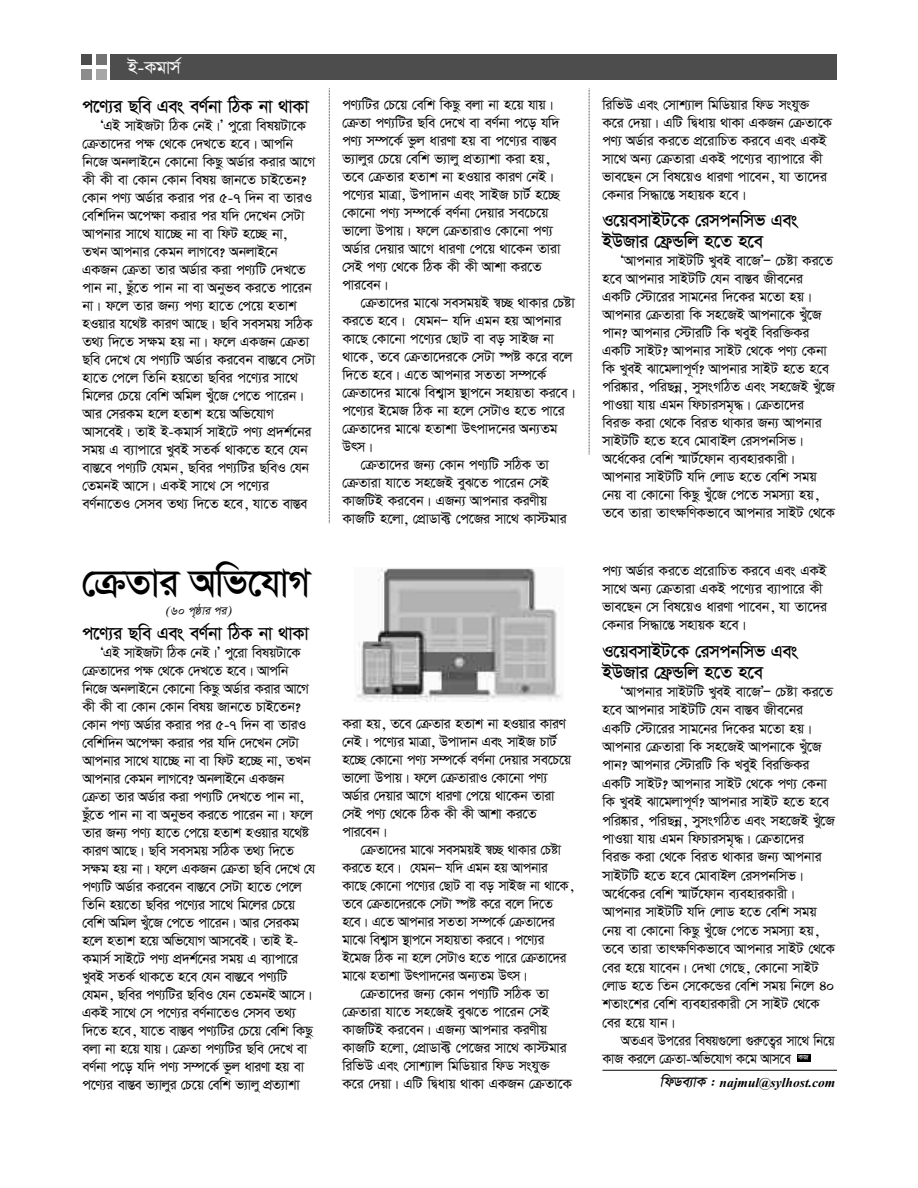
<style>
.page{position:relative;width:918px;height:1188px;background:#fff}
.page>*{position:absolute;margin:0;border:0;box-sizing:border-box;transform-origin:0 0}
.t1{font:700 45px "Sutonny MJ";color:#000}
.t2{font:700 21px/21px "Sutonny MJ";color:#000}
.t3{font:21px "Sutonny MJ";color:#fff}
.t4{font:16.5px/18px "Sutonny MJ";color:#000}
.t5{font:16.5px/18px "Sutonny MJ";color:#000;scale:.96 1}
.t6{font:16.5px/18.5px "Sutonny MJ";color:#000;scale:.95 1}
.t7{font:italic 700 13.5px "Times New Roman";color:#000}
.t8{font:italic 13.5px "Sutonny MJ";color:#000}
.t9{font:9px "Sutonny MJ";color:#fff}
.s1{font-family:"Sutonny MJ";font-size:16.5px}
</style>
<div class="page">
<div style="left:111px;top:54px;width:726px;height:26px;background:#4d4d4d"></div>
<div style="left:81px;top:54px;width:11px;height:11px;background:#4d4d4d"></div>
<div style="left:96px;top:54px;width:11px;height:11px;background:#737373"></div>
<div style="left:81px;top:69px;width:11px;height:11px;background:#8c8c8c"></div>
<div style="left:96px;top:69px;width:11px;height:11px;background:#a6a6a6"></div>
<svg style="left:589px;top:88px;width:1px;height:367px"></svg>
<svg style="left:329px;top:88px;width:1px;height:436px"></svg>
<div style="left:797px;top:1054px;width:14px;height:8px;background:#000"></div>
<img style="left:357px;top:568px;width:205px;height:134px">
<hr style="left:602px;top:1070px;width:235px;height:1px;background:#000">
<p class="t3" style="left:128px;top:54px;width:60px">B-KGVM©</p>
<p class="t2" style="left:82px;top:95px;width:228px">C‡Y¨I QWE GES EY©BV WVK BV _VKV</p>
<p class="t4" style="left:82px;top:116px;width:234px;text-indent:18px">ÔGB MVBRUV WVK †BB|Õ CY‡IV WELQUV‡K †ΜZV‡`I C¶ †_‡K †`L‡Z N‡E| AVCWB WB‡R ABJVB‡B †KV‡BV WKQZAW©VI KIVI AV‡M KX KX EV †KVB †KVB WELQ RVB‡Z PVB‡ZB? †KVB CY¨ AW©VI KIVI CI 5-7 W`B EV ZVII †EWKW`B A‡C¶V KIVI CI HW` †`‡LB †MUV AVCBVI MV‡_ HV‡”Q BV EV WDU N‡”Q BV, ZLB AVCBVI †KGB JVM‡E? ABJVB‡B GKRB †ΜZV ZVI AW©VI KIV CY¨WU †`L‡Z CVB BV, QUZ‡Z CVB BV EV ABYFE KI‡Z CV‡IB BV| D‡J ZVI RB¨ CY¨ NV‡Z †C‡Q NZVK NIQVI H‡_Ó KVIY AV‡Q| QWE MEMGQ MWVK Z_¨ W`‡Z M¶G NQ BV| D‡J GKRB †ΜZV QWE †`‡L †H CY¨WU AW©VI KI‡EB EV¯Í‡E †MUV NV‡Z †C‡J WZWB NQ‡ZV QWEI C‡Y¨I MV‡_ WG‡JI †P‡Q †EWK AWGJ LUY‡R †C‡Z CV‡IB| AVI †MIKG N‡J NZVK N‡Q AWF‡HVM AVM‡EB| ZVB B-KGVM©MVB‡U CY¨ CÖ`K©‡BI MGQ G E¨VCV‡I LYEB MZK©_VK‡Z N‡E †HB EV¯Í‡E CY¨WU †HGB, QWEI CY¨WUI QWEI †HB †ZGBB AV‡M| GKB MV‡_ †M C‡Y¨I EY©BV‡ZI †MME Z_¨ W`‡Z N‡E, HV‡Z EV¯ÍE</p>
<h1 class="t1" style="left:82px;top:555px;width:228px">†ΜZVI AWF‡HVM</h1>
<p class="t8" style="left:166px;top:602px;width:68px">(60 c„ôvi ci)</p>
<p class="t2" style="left:82px;top:622px;width:228px">C‡Y¨I QWE GES EY©BV WVK BV _VKV</p>
<p class="t4" style="left:82px;top:643px;width:236px;text-indent:19px">ÔGB MVBRUV WVK †BB|Õ C‡YIV WELQUV‡K †ΜZV‡`I C¶ †_‡K †`L‡Z N‡E| AVCWB<br>WB‡R ABJVB‡B †KV‡BV WKQZAWV©I KIVI AV‡M KX KX EV †KVB †KVB WELQ RVB‡Z PVB‡ZB? †KVB CY¨ AWV©I KIVI CI 5-7 W`B EV ZVII †EWKW`B A‡C¶V KIVI CI HW` †`‡LB †MUV AVCBVI MV‡_ HV‡”Q BV EV WDU N‡”Q BV, ZLB AVCBVI †KGB JVM‡E? ABJVB‡B GKRB<br>†ΜZV ZVI AWV©I KIV CY¨WU †`L‡Z CVB BV, Q‡ZUZ CVB BV EV ABFY E KI‡Z CV‡IB BV| D‡J ZVI RB¨ CY¨ NV‡Z †C‡Q NZVK NIQVI H‡_Ó KVIY AV‡Q| QWE MEMGQ MWVK Z_¨ W`‡Z M¶G NQ BV| D‡J GKRB †ΜZV QWE †`‡L †H CY¨WU AWV©I KI‡EB EV¯‡ÍE †MUV NV‡Z †C‡J WZWB NQ‡ZV QWEI C‡Y¨I MV‡_ WG‡JI †P‡Q †EWK AWGJ L‡YUR †C‡Z CV‡IB| AVI †MIKG N‡J NZVK N‡Q AWF‡HVM AVM‡EB| ZVB B-KGVM©MVB‡U CY¨ C`ÖK‡©BI MGQ G E¨VCV‡I<br>LEY B MZK©_VK‡Z N‡E †HB EV¯‡ÍE CY¨WU †HGB, QWEI CY¨WUI QWEI †HB †ZGBB AV‡M| GKB MV‡_ †M C‡Y¨I EYB© V‡ZI †MME Z_¨ W`‡Z N‡E, HV‡Z EV¯EÍ CY¨WUI †P‡Q †EWK WKQZ EJV BV N‡Q HVQ| †ΜZV CY¨WUI QWE †`‡L EV EYB© V C‡O HW` CY¨ M¤Ú‡K©FJZ AVIYV NQ EV C‡Y¨I EV¯EÍ F¨VJIY †P‡Q †EWK F¨VJYCZÖ¨VKV</p>
<p class="t4" style="left:342px;top:95px;width:219px">CY¨WUI †P‡Q †EWK WKQZEJV BV N‡Q HVQ| †ΜZV CY¨WUI QWE †`‡L EV EY©BV C‡O HW`<br>CY¨ M¤Ú‡K©FZJ AVIYV NQ EV C‡Y¨I EV¯ÍE<br>F¨VJYI †P‡Q †EWK F¨VJYCÖZ¨VKV KIV NQ,<br>Z‡E †ΜZVI NZVK BV NIQVI KVIY †BB|<br>C‡Y¨I GVÎV, DCV`VB GES MVBR PVU©N‡”Q †KV‡BV CY¨ M¤Ú‡K©EY©BV †`QVI ME‡P‡Q<br>FV‡JV DCVQ| D‡J †ΜZVIVI †KV‡BV CY¨<br>AW©VI †`QVI AV‡M AVIYV †C‡Q _V‡KB ZVIV †MB CY¨ †_‡K WVK KX KX AVKV KI‡Z<br>CVI‡EB|</p>
<p class="t4" style="left:361px;top:293px;width:215px">†ΜZV‡`I GV‡S MEMGQB ¯^”Q _VKVI †PÓV</p>
<p class="t4" style="left:342px;top:311px;width:220px">KI‡Z N‡E| †HGBÑ HW` GGB NQ AVCBVI</p>
<p class="t4" style="left:342px;top:329px;width:213px">KV‡Q †KV‡BV C‡Y¨I †QVU EV EO MVBR BV</p>
<p class="t4" style="left:342px;top:347px;width:231px">_V‡K, Z‡E †ΜZV‡`I‡K †MUV ¯ÚÓ K‡I E‡J</p>
<p class="t4" style="left:342px;top:365px;width:210px">W`‡Z N‡E| G‡Z AVCBVI MZZV M¤Ú‡K©</p>
<p class="t4" style="left:342px;top:383px;width:234px">†ΜZV‡`I GV‡S WEK¦VM ¯’VC‡B MNVQZV KI‡E|</p>
<p class="t4" style="left:342px;top:401px;width:224px">C‡Y¨I B‡GR WVK BV N‡J †MUVI N‡Z CV‡I</p>
<p class="t4" style="left:342px;top:419px;width:216px">†ΜZV‡`I GV‡S NZVKV DRCV`‡BI AB¨ZG</p>
<p class="t4" style="left:342px;top:437px;width:32px">DRM|</p>
<p class="t4" style="left:361px;top:455px;width:189px">†ΜZV‡`I RB¨ †KVB CY¨WU MWVK ZV</p>
<p class="t4" style="left:342px;top:473px;width:208px">†ΜZVIV HV‡Z MN‡RB EYS‡Z CV‡IB †MB</p>
<p class="t4" style="left:342px;top:491px;width:206px">KVRWUB KI‡EB| GRB¨ AVCBVI KIYXQ</p>
<p class="t4" style="left:342px;top:509px;width:226px">KVRWU N‡JV, †CÖVWV± †C‡RI MV‡_ KV÷GVI</p>
<p class="t4" style="left:342px;top:714px;width:230px">KIV NQ, Z‡E †ΜZVI NZVK BV NIQVI KVIY †BB| C‡Y¨I GVÎV, DCV`VB GES MVBR PVU©<br>N‡”Q †KV‡BV CY¨ M¤Ú‡K©EYB© V †`QVI ME‡P‡Q<br>FV‡JV DCVQ| D‡J †ΜZVIVI †KV‡BV CY¨<br>AWV©I †`QVI AV‡M AVIYV †C‡Q _V‡KB ZVIV †MB CY¨ †_‡K WVK KX KX AVKV KI‡Z<br>CVI‡EB|</p>
<p class="t5" style="left:342px;top:840px;width:242px;text-indent:19px">†ΜZV‡`I GV‡S MEMGQB ¯”^Q _VKVI †PÓV KI‡Z N‡E| †HGBÑ HW` GGB NQ AVCBVI KV‡Q †KV‡BV C‡Y¨I †QVU EV EO MVBR BV _V‡K, Z‡E †ΜZV‡`I‡K †MUV ¯ÚÓ K‡I E‡J W`‡Z N‡E| G‡Z AVCBVI MZZV M¤Ú‡K©†ΜZV‡`I GV‡S WEKV¦M ¯V’C‡B MNVQZV KI‡E| C‡Y¨I B‡GR WVK BV N‡J †MUVI N‡Z CV‡I †ΜZV‡`I GV‡S NZVKV DRCV`‡BI AB¨ZG DRM|</p>
<p class="t4" style="left:342px;top:984px;width:231px;text-indent:18px">†ΜZV‡`I RB¨ †KVB CY¨WU MWVK ZV †ΜZVIV HV‡Z MN‡RB EYS‡Z CV‡IB †MB KVRWUB KI‡EB| GRB¨ AVCBVI KIYXQ KVRWU N‡JV, †CÖVWV± †C‡RI MV‡_ KV÷GVI WIWFD GES †MVK¨VJ WGWWQVI WDW MSHY³<br>K‡I †`QV| GWU WØAVQ _VKV GKRB †ΜZV‡K</p>
<p class="t4" style="left:602px;top:95px;width:231px">WIWFD GES †MVK¨VJ WGWWQVI WDW MSHY³<br>K‡I †`QV| GWU WØAVQ _VKV GKRB †ΜZV‡K CY¨ AW©VI KI‡Z CÖ‡IVWPZ KI‡E GES GKB MV‡_ AB¨ †ΜZVIV GKB C‡Y¨I E¨VCV‡I KX FVE‡QB †M WEL‡QI AVIYV CV‡EB, HV ZV‡`I †KBVI WM×V‡ŠÍMNVQK N‡E|</p>
<p class="t2" style="left:602px;top:209px;width:197px">I‡QEMVBU‡K †IMCBWMF GES<br>BDRVI †D«ÛWJ N‡Z N‡E</p>
<p class="t4" style="left:602px;top:251px;width:234px;text-indent:18px">ÔAVCBVI MVBUWU LYEB EV‡RÕÑ †PÓV KI‡Z N‡E AVCBVI MVBUWU †HB EV¯ÍE RXE‡BI GKWU †÷V‡II MVG‡BI W`‡KI G‡ZV NQ| AVCBVI †ΜZVIV WK MN‡RB AVCBV‡K LYU‡R CVB? AVCBVI †÷VIWU WK LEYB WEIW³KI GKWU MVBU? AVCBVI MVBU †_‡K CY¨ †KBV WK LYEB SV‡GJVC~Y©? AVCBVI MVBU N‡Z N‡E CWI®‹VI, CWIQBŒ, MYMSMWVZ GES MN‡RB LYU‡R CVIQV HVQ GGB WDPVIMG„×| †ΜZV‡`I WEI³ KIV †_‡K WEIZ _VKVI RB¨ AVCBVI MVBUWU N‡Z N‡E †GVEVBJ †IMCBWMF| A‡A©‡KI †EWK ¯§VU©‡DVB E¨ENVIKVIX| AVCBVI MVBUWU HW` †JVW N‡Z †EWK MGQ †BQ EV †KV‡BV WKQZLUY‡R †C‡Z MGM¨V NQ, Z‡E ZVIV ZVR¶WYKFV‡E AVCBVI MVBU †_‡K</p>
<p class="t4" style="left:602px;top:561px;width:226px">CY¨ AW©VI KI‡Z CÖ‡IVWPZ KI‡E GES GKB MV‡_ AB¨ †ΜZVIV GKB C‡Y¨I E¨VCV‡I KX FVE‡QB †M WEL‡QI AVIYV CV‡EB, HV ZV‡`I †KBVI WM×V‡ŠÍMNVQK N‡E|</p>
<p class="t2" style="left:602px;top:640px;width:197px">I‡QEMVBU‡K †IMCBWMF GES<br>BDRVI †D«ÛWJ N‡Z N‡E</p>
<p class="t4" style="left:602px;top:682px;width:234px;line-height:18.5px;text-indent:18px">ÔAVCBVI MVBUWU LYEB EV‡RÕÑ †PÓV KI‡Z N‡E AVCBVI MVBUWU †HB EV¯ÍE RXE‡BI GKWU †÷V‡II MVG‡BI W`‡KI G‡ZV NQ| AVCBVI †ΜZVIV WK MN‡RB AVCBV‡K LYU‡R CVB? AVCBVI †÷VIWU WK LEYB WEIW³KI GKWU MVBU? AVCBVI MVBU †_‡K CY¨ †KBV WK LYEB SV‡GJVC~Y©? AVCBVI MVBU N‡Z N‡E CWI®‹VI, CWIQBŒ, MYMSMWVZ GES MN‡RB LYU‡R CVIQV HVQ GGB WDPVIMG„×| †ΜZV‡`I WEI³ KIV †_‡K WEIZ _VKVI RB¨ AVCBVI MVBUWU N‡Z N‡E †GVEVBJ †IMCBWMF| A‡A©‡KI †EWK ¯§VU©‡DVB E¨ENVIKVIX| AVCBVI MVBUWU HW` †JVW N‡Z †EWK MGQ †BQ EV †KV‡BV WKQZLUY‡R †C‡Z MGM¨V NQ, Z‡E ZVIV ZVR¶WYKFV‡E AVCBVI MVBU †_‡K †EI N‡Q HV‡EB| †`LV †M‡Q, †KV‡BV MVBU †JVW N‡Z WZB †M‡K‡ÛI †EWK MGQ WB‡J 40<br>KZVS‡KI †EWK E¨ENVIKVIX †M MVBU †_‡K †EI N‡Q HVB|</p>
<p class="t6" style="left:602px;top:1031px;width:246px;text-indent:18px">AZGE DC‡II WELQ¸‡JV ¸IÆ‡ZI¡ MV‡_ WB‡Q<br>KVR KI‡J †ΜZV-AWF‡HVM K‡G AVM‡E</p>
<p class="t7" style="left:661px;top:1074px;width:176px"><span class="s1">WDWE¨VK :</span> najmul@sylhost.com</p>
<p class="t9" style="left:798px;top:1051px;width:12px">KR</p>
</div>
